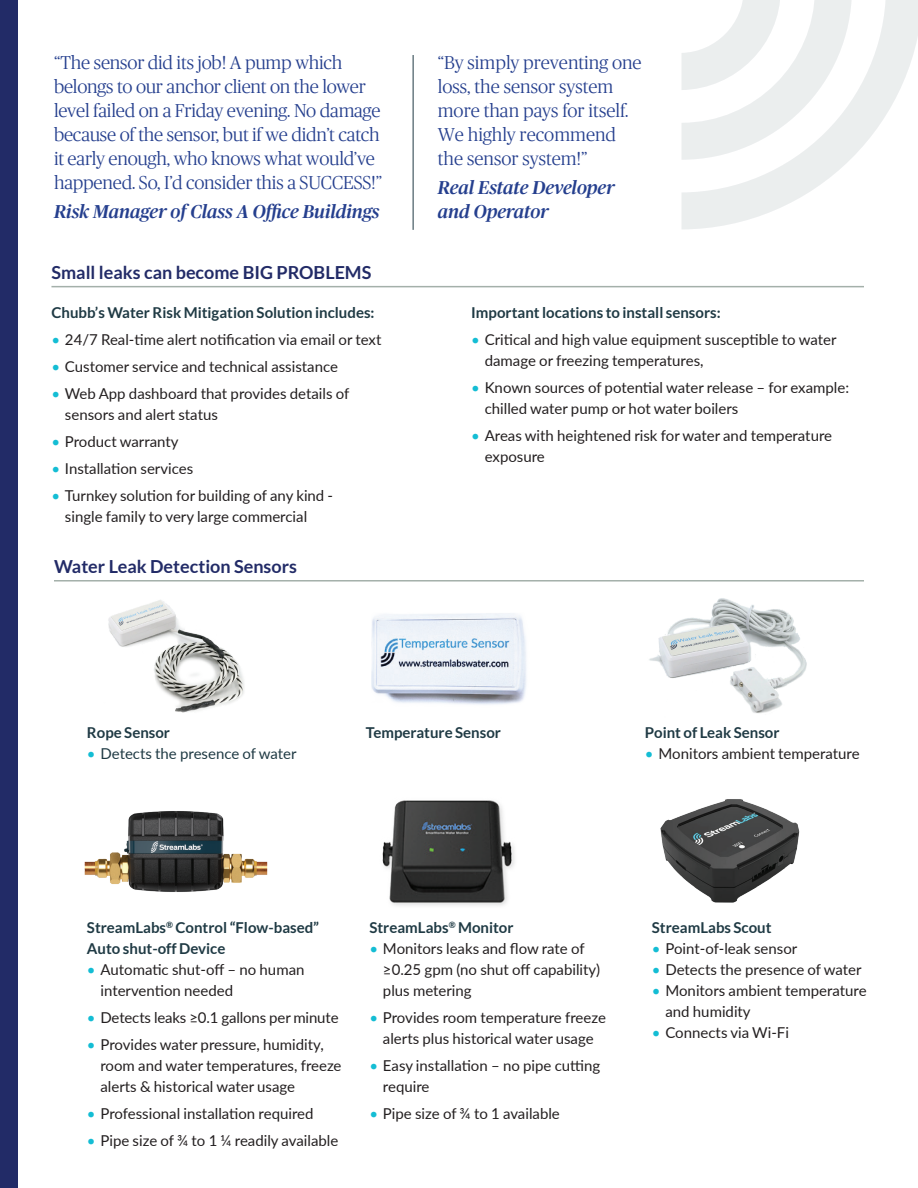
<style>
.page{position:relative;width:918px;height:1188px;background:#fff}
.page>*{position:absolute;margin:0;border:0;box-sizing:border-box;transform-origin:0 0}
.t1{font:300 18.75px/24px "Chubb Publico App";letter-spacing:-.01em;color:#253f8e}
.t2{font:italic 500 18.75px/24px "Chubb Publico App";color:#253f8e}
.t3{font:700 18px "Lato";color:#222b67}
.t4{font:15px/21px "Lato";color:#231f20}
.t5{font:700 15px/21px "Lato";color:#1f3a44}
.t6{font:15px "Lato";color:#1f3a44}
.s1{color:#14bdd4}
</style>
<div class="page">
<hr style="left:51px;top:286px;width:813px;height:1px;background:#a4b0aa">
<hr style="left:54px;top:580px;width:810px;height:2px;background:#a4b0aa">
<div style="left:0;top:0;width:18px;height:1188px;background:#222b67"></div>
<svg style="left:682px;top:0;width:236px;height:229px"></svg>
<img style="left:108px;top:600px;width:136px;height:113px">
<img style="left:371px;top:613px;width:155px;height:92px">
<img style="left:649px;top:598px;width:158px;height:115px">
<hr style="left:413px;top:55px;width:1px;height:175px;background:#1f3a44">
<img style="left:84px;top:811px;width:184px;height:81px">
<img style="left:382px;top:800px;width:133px;height:106px">
<img style="left:660px;top:799px;width:140px;height:104px">
<p class="t1" style="left:54px;top:49px;width:330px">“The sensor did its job! A pump which belongs to our anchor client on the lower level failed on a Friday evening. No damage because of the sensor, but if we didn’t catch it early enough, who knows what would’ve happened. So, I’d consider this a SUCCESS!”</p>
<p class="t2" style="left:54px;top:198px;width:327px">Risk Manager of Class A Office Buildings</p>
<p class="t3" style="left:51px;top:262px;width:321px">Small leaks can become BIG PROBLEMS</p>
<p class="t5" style="left:51px;top:302px;width:325px">Chubb’s Water Risk Mitigation Solution includes:</p>
<p class="t4" style="left:51px;top:328px;width:332px"><span class="s1">•</span> 24/7 Real-time alert notification via email or text</p>
<p class="t4" style="left:51px;top:355px;width:288px"><span class="s1">•</span> Customer service and technical assistance</p>
<p class="t4" style="left:65px;top:382px;width:286px;text-indent:-14px"><span class="s1">•</span> Web App dashboard that provides details of sensors and alert status</p>
<p class="t4" style="left:51px;top:430px;width:129px"><span class="s1">•</span> Product warranty</p>
<p class="t4" style="left:51px;top:457px;width:143px"><span class="s1">•</span> Installation services</p>
<p class="t4" style="left:65px;top:484px;width:270px;text-indent:-14px"><span class="s1">•</span> Turnkey solution for building of any kind - single family to very large commercial</p>
<p class="t3" style="left:54px;top:556px;width:244px">Water Leak Detection Sensors</p>
<p class="t1" style="left:438px;top:50px;width:205px">“By simply preventing one loss, the sensor system more than pays for itself.<br>We highly recommend the sensor system!”</p>
<p class="t2" style="left:438px;top:174px;width:179px">Real Estate Developer and Operator</p>
<p class="t5" style="left:471px;top:302px;width:251px">Important locations to install sensors:</p>
<p class="t4" style="left:485px;top:328px;width:353px;text-indent:-14px"><span class="s1">•</span> Critical and high value equipment susceptible to water damage or freezing temperatures,</p>
<p class="t4" style="left:485px;top:376px;width:366px;text-indent:-14px"><span class="s1">•</span> Known sources of potential water release – for example: chilled water pump or hot water boilers</p>
<p class="t4" style="left:485px;top:424px;width:349px;text-indent:-14px"><span class="s1">•</span> Areas with heightened risk for water and temperature exposure</p>
<p class="t5" style="left:87px;top:722px;width:85px">Rope Sensor</p>
<p class="t6" style="left:87px;top:743px;width:211px"><span class="s1">•</span> Detects the presence of water</p>
<p class="t5" style="left:366px;top:722px;width:137px">Temperature Sensor</p>
<p class="t5" style="left:645px;top:722px;width:136px">Point of Leak Sensor</p>
<p class="t4" style="left:645px;top:743px;width:216px"><span class="s1">•</span> Monitors ambient temperature</p>
<p class="t5" style="left:87px;top:917px;width:234px">StreamLabs<sup>®</sup> Control “Flow-based”<br>Auto shut-off Device</p>
<p class="t4" style="left:100px;top:958px;width:206px;text-indent:-14px"><span class="s1">•</span> Automatic shut-off – no human intervention needed</p>
<p class="t4" style="left:87px;top:1006px;width:253px"><span class="s1">•</span> Detects leaks ≥0.1 gallons per minute</p>
<p class="t4" style="left:100px;top:1033px;width:243px;text-indent:-14px"><span class="s1">•</span> Provides water pressure, humidity, room and water temperatures, freeze alerts &amp; historical water usage</p>
<p class="t4" style="left:87px;top:1102px;width:228px"><span class="s1">•</span> Professional installation required</p>
<p class="t4" style="left:87px;top:1129px;width:253px"><span class="s1">•</span> Pipe size of ¾ to 1 ¼ readily available</p>
<p class="t5" style="left:369px;top:917px;width:146px">StreamLabs<sup>®</sup> Monitor</p>
<p class="t4" style="left:383px;top:937px;width:219px;text-indent:-14px"><span class="s1">•</span> Monitors leaks and flow rate of ≥0.25 gpm (no shut off capability) plus metering</p>
<p class="t4" style="left:369px;top:1006px;width:238px;text-align:center"><span class="s1">•</span> Provides room temperature freeze alerts plus historical water usage</p>
<p class="t4" style="left:383px;top:1054px;width:219px;text-indent:-14px"><span class="s1">•</span> Easy installation – no pipe cutting require</p>
<p class="t4" style="left:369px;top:1102px;width:192px"><span class="s1">•</span> Pipe size of ¾ to 1 available</p>
<p class="t5" style="left:652px;top:917px;width:121px">StreamLabs Scout</p>
<p class="t4" style="left:652px;top:937px;width:147px"><span class="s1">•</span> Point-of-leak sensor</p>
<p class="t4" style="left:652px;top:958px;width:211px"><span class="s1">•</span> Detects the presence of water</p>
<p class="t4" style="left:665px;top:979px;width:203px;text-indent:-14px"><span class="s1">•</span> Monitors ambient temperature and humidity</p>
<p class="t4" style="left:652px;top:1021px;width:139px"><span class="s1">•</span> Connects via Wi-Fi</p>
</div>
